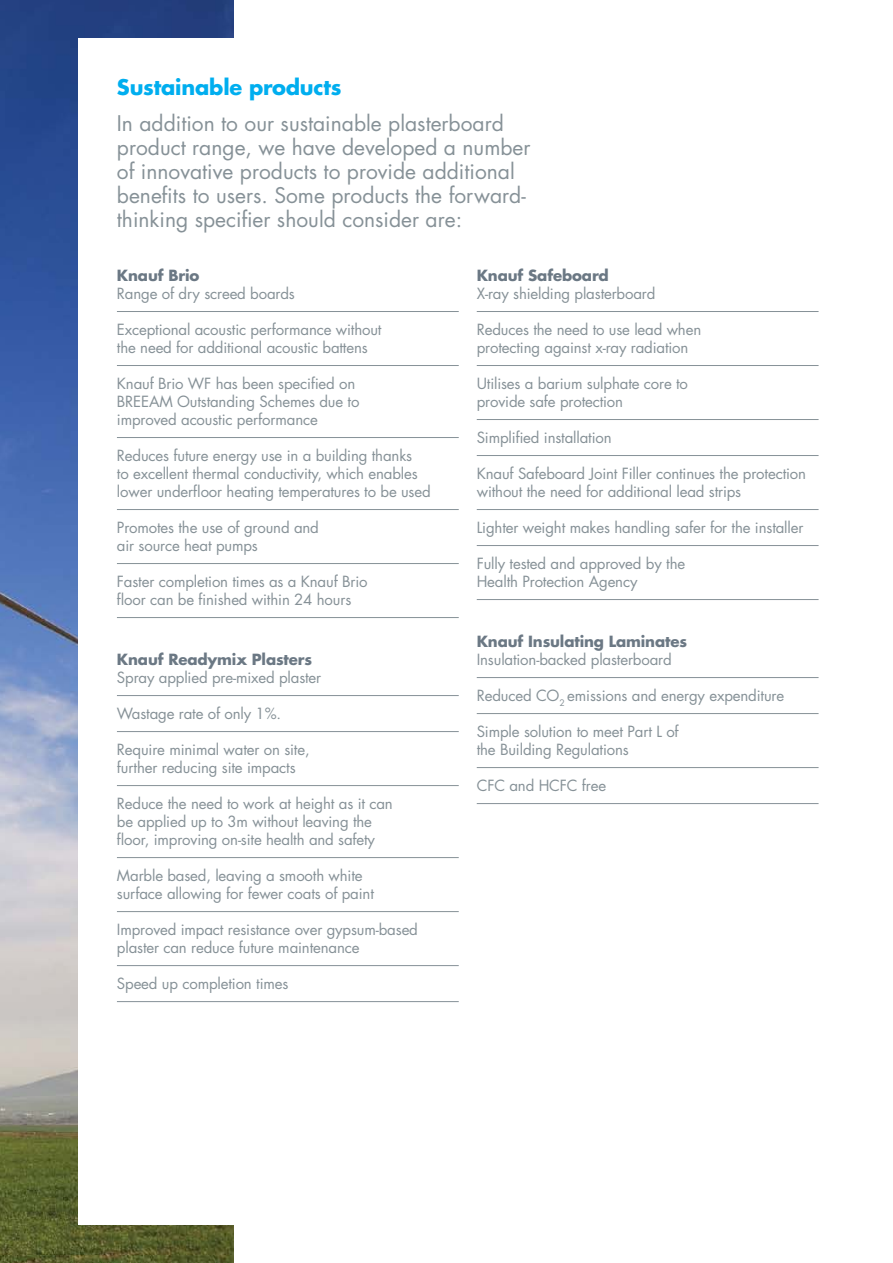
<style>
.page{position:relative;width:893px;height:1263px;background:#fff}
.page>*{position:absolute;margin:0;border:0;box-sizing:border-box;transform-origin:0 0}
.t1{font:21px/24px "Futura Std";color:#869197}
.t2{font:700 21px "Futura Std";letter-spacing:-.01em;color:#00aeef}
.t3{font:15px/18px "Futura Std";letter-spacing:-.01em;color:#869197}
.t4{font:700 15px "Futura Std";letter-spacing:-.01em;color:#6b7884}
</style>
<div class="page">
<img style="left:0;top:0;width:233px;height:1263px">
<div style="left:78px;top:38px;width:420px;height:1186px;background:#fff"></div>
<hr style="left:117px;top:311px;width:342px;height:1px;background:#869197">
<hr style="left:117px;top:365px;width:342px;height:1px;background:#869197">
<hr style="left:117px;top:437px;width:342px;height:1px;background:#869197">
<hr style="left:117px;top:509px;width:342px;height:1px;background:#869197">
<hr style="left:117px;top:563px;width:342px;height:1px;background:#869197">
<hr style="left:117px;top:617px;width:342px;height:1px;background:#869197">
<hr style="left:117px;top:695px;width:342px;height:1px;background:#869197">
<hr style="left:117px;top:731px;width:342px;height:1px;background:#869197">
<hr style="left:117px;top:785px;width:342px;height:1px;background:#869197">
<hr style="left:117px;top:857px;width:342px;height:1px;background:#869197">
<hr style="left:117px;top:911px;width:342px;height:1px;background:#869197">
<hr style="left:117px;top:965px;width:342px;height:1px;background:#869197">
<hr style="left:117px;top:1001px;width:342px;height:1px;background:#869197">
<hr style="left:477px;top:311px;width:342px;height:1px;background:#869197">
<hr style="left:477px;top:365px;width:342px;height:1px;background:#869197">
<hr style="left:477px;top:419px;width:342px;height:1px;background:#869197">
<hr style="left:477px;top:455px;width:342px;height:1px;background:#869197">
<hr style="left:477px;top:509px;width:342px;height:1px;background:#869197">
<hr style="left:477px;top:545px;width:342px;height:1px;background:#869197">
<hr style="left:477px;top:599px;width:342px;height:1px;background:#869197">
<hr style="left:477px;top:677px;width:342px;height:1px;background:#869197">
<hr style="left:477px;top:713px;width:342px;height:1px;background:#869197">
<hr style="left:477px;top:767px;width:342px;height:1px;background:#869197">
<hr style="left:477px;top:803px;width:342px;height:1px;background:#869197">
<h1 class="t2" style="left:117px;top:73px;width:226px">Sustainable products</h1>
<h1 class="t1" style="left:117px;top:111px;width:415px">In addition to our sustainable plasterboard product range, we have developed a number of innovative products to provide additional benefits to users. Some products the forward&shy;thinking specifier should consider are:</h1>
<p class="t4" style="left:117px;top:265px;width:84px">Knauf Brio</p>
<p class="t3" style="left:117px;top:284px;width:179px">Range of dry screed boards</p>
<p class="t3" style="left:117px;top:320px;width:266px">Exceptional acoustic performance without the need for additional acoustic battens</p>
<p class="t3" style="left:117px;top:374px;width:244px">Knauf Brio WF has been specified on<br>BREEAM Outstanding Schemes due to improved acoustic performance</p>
<p class="t3" style="left:117px;top:446px;width:315px">Reduces future energy use in a building thanks<br>to excellent thermal conductivity, which enables lower underfloor heating temperatures to be used</p>
<p class="t3" style="left:117px;top:518px;width:204px">Promotes the use of ground and air source heat pumps</p>
<p class="t3" style="left:117px;top:572px;width:252px">Faster completion times as a Knauf Brio floor can be finished within 24 hours</p>
<p class="t4" style="left:117px;top:649px;width:197px">Knauf Readymix Plasters</p>
<p class="t3" style="left:117px;top:668px;width:206px">Spray applied pre-mixed plaster</p>
<p class="t3" style="left:117px;top:704px;width:166px">Wastage rate of only 1%.</p>
<p class="t3" style="left:117px;top:740px;width:194px">Require minimal water on site, further reducing site impacts</p>
<p class="t3" style="left:117px;top:794px;width:277px">Reduce the need to work at height as it can be applied up to 3m without leaving the floor, improving on-site health and safety</p>
<p class="t3" style="left:117px;top:866px;width:259px">Marble based, leaving a smooth white surface allowing for fewer coats of paint</p>
<p class="t3" style="left:117px;top:920px;width:302px">Improved impact resistance over gypsum-based plaster can reduce future maintenance</p>
<p class="t3" style="left:117px;top:974px;width:173px">Speed up completion times</p>
<p class="t4" style="left:477px;top:265px;width:134px">Knauf Safeboard</p>
<p class="t3" style="left:477px;top:284px;width:180px">X-ray shielding plasterboard</p>
<p class="t3" style="left:477px;top:320px;width:226px">Reduces the need to use lead when protecting against x-ray radiation</p>
<p class="t3" style="left:477px;top:374px;width:213px">Utilises a barium sulphate core to provide safe protection</p>
<p class="t3" style="left:477px;top:428px;width:136px">Simplified installation</p>
<p class="t3" style="left:477px;top:464px;width:331px">Knauf Safeboard Joint Filler continues the protection without the need for additional lead strips</p>
<p class="t3" style="left:477px;top:518px;width:328px">Lighter weight makes handling safer for the installer</p>
<p class="t3" style="left:477px;top:554px;width:210px">Fully tested and approved by the<br>Health Protection Agency</p>
<p class="t4" style="left:477px;top:631px;width:212px">Knauf Insulating Laminates</p>
<p class="t3" style="left:477px;top:650px;width:196px">Insulation-backed plasterboard</p>
<p class="t3" style="left:477px;top:686px;width:309px">Reduced CO<sub>2</sub> emissions and energy expenditure</p>
<p class="t3" style="left:477px;top:722px;width:203px">Simple solution to meet Part L of the Building Regulations</p>
<p class="t3" style="left:477px;top:776px;width:131px">CFC and HCFC free</p>
</div>
